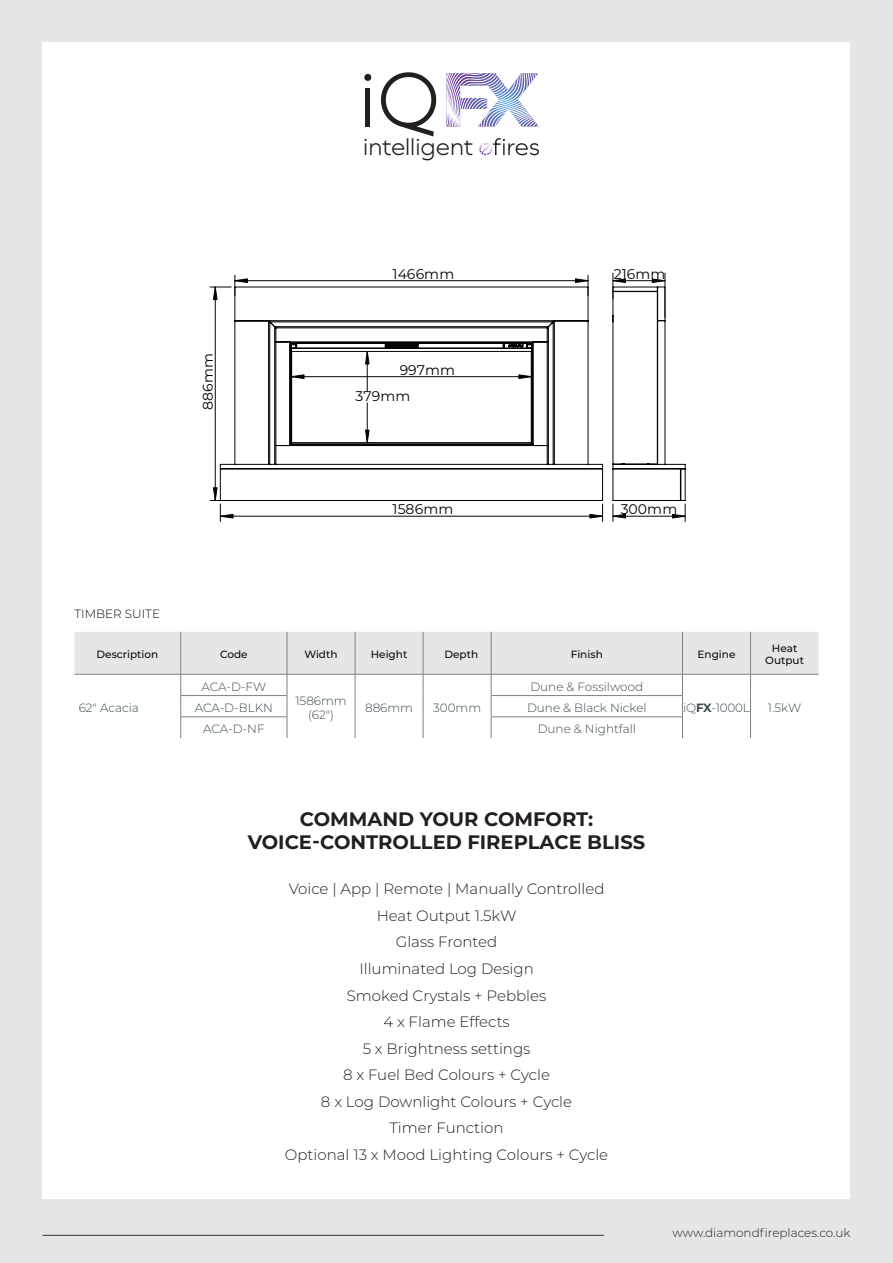
<style>
.page{position:relative;width:893px;height:1263px;background:#e4e7e5}
.page>*{position:absolute;margin:0;border:0;box-sizing:border-box;transform-origin:0 0}
.t1{font:300 23.25px "Deuterium Variable";color:#231f20}
.t2{font:700 19.5px/23.4px "Montserrat";color:#231f20;text-align:center}
.t3{font:300 15px/26.5px "Montserrat";color:#231f20;text-align:center}
.t4{font:14.1px "Montserrat";letter-spacing:.01em;color:#040503}
.t5{font:300 12px/14.4px "Montserrat";color:#3a4a4f;text-align:center}
.t6{font:300 12px "Montserrat";color:#231f20}
.t7{font:300 12px "Montserrat";color:#110a0c}
.t8{font:500 10.5px/12.6px "Montserrat";color:#110a0c;text-align:center}
.s1{font-weight:700}
</style>
<div class="page">
<hr style="left:43px;top:1235px;width:561px;height:1px;background:#312f30">
<div style="left:43px;top:43px;width:807px;height:1156px;background:#fff"></div>
<svg style="left:446px;top:73px;width:93px;height:54px"></svg>
<svg style="left:479px;top:138px;width:60px;height:17px"></svg>
<svg style="left:364px;top:74px;width:7px;height:7px"></svg>
<div style="left:365px;top:88px;width:5px;height:39px;background:#231f20"></div>
<svg style="left:381px;top:72px;width:55px;height:65px"></svg>
<svg style="left:219px;top:286px;width:70px;height:215px"></svg>
<hr style="left:235px;top:280px;width:353px;height:1px;background:#040503">
<hr style="left:220px;top:516px;width:383px;height:1px;background:#040503">
<hr style="left:215px;top:287px;width:1px;height:213px;background:#040503">
<svg style="left:210px;top:487px;width:24px;height:34px"></svg>
<svg style="left:210px;top:275px;width:38px;height:25px"></svg>
<svg style="left:289px;top:273px;width:397px;height:248px"></svg>
<svg style="left:74px;top:632px;width:745px;height:106px"></svg>
<p class="t4" style="left:198px;top:410px;width:58px;rotate:-90deg">886mm</p>
<p class="t7" style="left:74px;top:605px;width:87px">TIMBER SUITE</p>
<h1 class="t1" style="left:363px;top:130px;width:111px">intelligent</h1>
<p class="t4" style="left:393px;top:264px;width:63px">1466mm</p>
<p class="t4" style="left:400px;top:360px;width:57px">997mm</p>
<p class="t4" style="left:355px;top:386px;width:56px">379mm</p>
<p class="t4" style="left:393px;top:499px;width:62px">1586mm</p>
<p class="t4" style="left:614px;top:264px;width:53px">216mm</p>
<p class="t4" style="left:621px;top:499px;width:58px">300mm</p>
<p class="t8" style="left:97px;top:647px;width:63px">Description</p>
<p class="t8" style="left:220px;top:647px;width:29px">Code</p>
<p class="t8" style="left:304px;top:647px;width:35px">Width</p>
<p class="t8" style="left:371px;top:647px;width:38px">Height</p>
<p class="t8" style="left:444px;top:647px;width:35px">Depth</p>
<p class="t8" style="left:571px;top:647px;width:33px">Finish</p>
<p class="t8" style="left:697px;top:647px;width:39px">Engine</p>
<p class="t8" style="left:765px;top:641px;width:40px">Heat<br>Output</p>
<p class="t5" style="left:79px;top:700px;width:62px">62" Acacia</p>
<p class="t5" style="left:530px;top:679px;width:114px">Dune &amp; Fossilwood</p>
<p class="t5" style="left:201px;top:679px;width:66px">ACA-D-FW</p>
<p class="t5" style="left:295px;top:693px;width:53px">1586mm (62")</p>
<p class="t5" style="left:365px;top:700px;width:49px">886mm</p>
<p class="t5" style="left:433px;top:700px;width:50px">300mm</p>
<p class="t5" style="left:195px;top:700px;width:80px">ACA-D-BLKN</p>
<p class="t5" style="left:527px;top:700px;width:121px">Dune &amp; Black Nickel</p>
<p class="t5" style="left:683px;top:700px;width:68px">iQ<span class="s1">FX</span>-1000L</p>
<p class="t5" style="left:768px;top:700px;width:35px">1.5kW</p>
<p class="t5" style="left:203px;top:721px;width:63px">ACA-D-NF</p>
<p class="t5" style="left:538px;top:721px;width:100px">Dune &amp; Nightfall</p>
<h2 class="t2" style="left:248px;top:806px;width:399px">COMMAND YOUR COMFORT:<br>VOICE-CONTROLLED FIREPLACE BLISS</h2>
<p class="t3" style="left:285px;top:875px;width:325px">Voice | App | Remote | Manually Controlled<br>Heat Output 1.5kW<br>Glass Fronted<br>Illuminated Log Design<br>Smoked Crystals + Pebbles<br>4 x Flame Effects<br>5 x Brightness settings<br>8 x Fuel Bed Colours + Cycle<br>8 x Log Downlight Colours + Cycle<br>Timer Function<br>Optional 13 x Mood Lighting Colours + Cycle</p>
<p class="t6" style="left:672px;top:1225px;width:180px">www.diamondfireplaces.co.uk</p>
</div>
